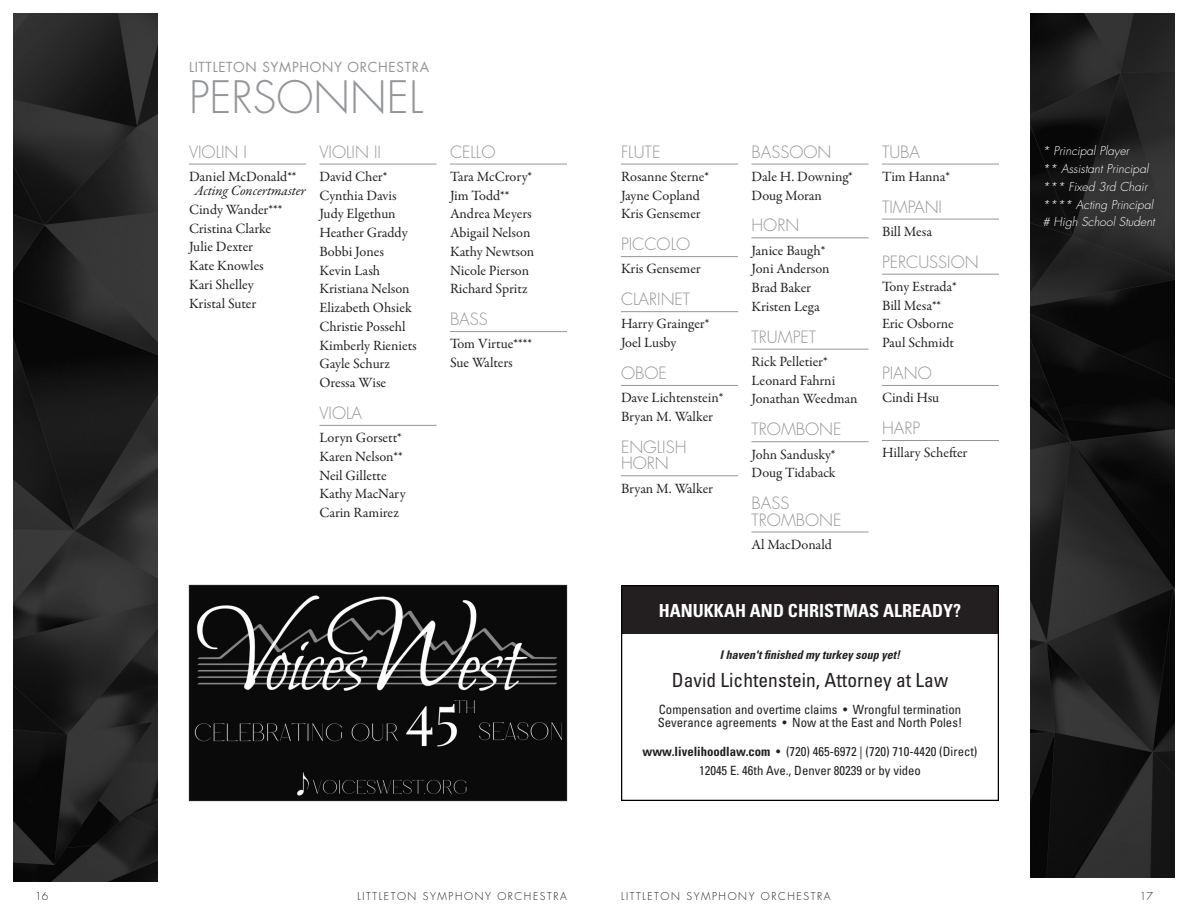
<style>
.page{position:relative;width:1188px;height:918px;background:#fff}
.page>*{position:absolute;margin:0;border:0;box-sizing:border-box;transform-origin:0 0}
.t1{font:300 43.5px "Futura Std";color:#939598}
.t2{font:condensed 19.5px "Univers LT Std";color:#231f20}
.t3{font:700 condensed 18px "Univers LT Std";color:#fff}
.Instrument{font:300 16.5px/16.5px "Futura Std";color:#939598}
.Player{font:14.25px "Garamond Premr Pro";letter-spacing:-.005em;color:#231f20}
.Player-2{font:italic 14.25px/14.2px "Garamond Premr Pro";letter-spacing:-.005em;color:#231f20}
.t4{font:13.5px "Futura Std";letter-spacing:.05em;color:#939598}
.t5{font:condensed 12.75px/19.5px "Univers LT Std";color:#231f20;text-align:center}
.Body_Copy{font:italic 300 12px "Futura Std";color:#fff}
.t6{font:italic 700 condensed 12px "Univers LT Std";color:#231f20}
.t7{font:300 10.5px "Futura Std";letter-spacing:.15em;color:#231f20}
.s1{font-style:normal}
.s2{font-weight:700}
</style>
<div class="page">
<img style="left:14px;top:14px;width:144px;height:868px">
<img style="left:1030px;top:14px;width:144px;height:864px">
<hr style="left:189px;top:164px;width:117px;height:1px;background:#939598">
<hr style="left:320px;top:164px;width:116px;height:1px;background:#939598">
<hr style="left:320px;top:425px;width:116px;height:1px;background:#939598">
<hr style="left:450px;top:164px;width:117px;height:1px;background:#939598">
<hr style="left:450px;top:331px;width:117px;height:1px;background:#939598">
<hr style="left:621px;top:164px;width:117px;height:1px;background:#939598">
<hr style="left:621px;top:256px;width:117px;height:1px;background:#939598">
<hr style="left:621px;top:311px;width:117px;height:1px;background:#939598">
<hr style="left:621px;top:385px;width:117px;height:1px;background:#939598">
<hr style="left:621px;top:475px;width:117px;height:1px;background:#939598">
<hr style="left:752px;top:164px;width:116px;height:1px;background:#939598">
<hr style="left:752px;top:237px;width:116px;height:1px;background:#939598">
<hr style="left:752px;top:349px;width:116px;height:1px;background:#939598">
<hr style="left:752px;top:441px;width:116px;height:1px;background:#939598">
<hr style="left:752px;top:532px;width:116px;height:1px;background:#939598">
<hr style="left:882px;top:164px;width:117px;height:1px;background:#939598">
<hr style="left:882px;top:219px;width:117px;height:1px;background:#939598">
<hr style="left:882px;top:274px;width:117px;height:1px;background:#939598">
<hr style="left:882px;top:385px;width:117px;height:1px;background:#939598">
<hr style="left:882px;top:440px;width:117px;height:1px;background:#939598">
<div style="left:621px;top:585px;width:378px;height:48px;background:#231f20"></div>
<div style="left:621px;top:585px;width:378px;height:216px;border:1px solid #000"></div>
<img style="left:191px;top:587px;width:374px;height:212px">
<div style="left:189px;top:585px;width:378px;height:216px;border:1px solid #231f20"></div>
<p class="t4" style="left:189px;top:58px;width:242px">LITTLETON SYMPHONY ORCHESTRA</p>
<p class="t1" style="left:189px;top:70px;width:236px">PERSONNEL</p>
<p class="Instrument" style="left:189px;top:144px;width:60px">VIOLIN I</p>
<p class="Player-2" style="left:195px;top:170px;width:113px;text-indent:-6px"><span class="s1">Daniel McDonald**<br></span>Acting Concertmaster</p>
<p class="Player" style="left:189px;top:201px;width:95px">Cindy Wander***</p>
<p class="Player" style="left:189px;top:220px;width:84px">Cristina Clarke</p>
<p class="Player" style="left:189px;top:238px;width:66px">Julie Dexter</p>
<p class="Player" style="left:189px;top:257px;width:76px">Kate Knowles</p>
<p class="Player" style="left:189px;top:276px;width:66px">Kari Shelley</p>
<p class="Player" style="left:189px;top:295px;width:69px">Kristal Suter</p>
<p class="Instrument" style="left:320px;top:144px;width:63px">VIOLIN II</p>
<p class="Player" style="left:320px;top:168px;width:69px">David Cher*</p>
<p class="Player" style="left:320px;top:187px;width:79px">Cynthia Davis</p>
<p class="Player" style="left:320px;top:205px;width:78px">Judy Elgethun</p>
<p class="Player" style="left:320px;top:224px;width:90px">Heather Graddy</p>
<p class="Player" style="left:320px;top:243px;width:66px">Bobbi Jones</p>
<p class="Player" style="left:320px;top:262px;width:62px">Kevin Lash</p>
<p class="Player" style="left:320px;top:280px;width:92px">Kristiana Nelson</p>
<p class="Player" style="left:320px;top:299px;width:94px">Elizabeth Ohsiek</p>
<p class="Player" style="left:320px;top:318px;width:88px">Christie Possehl</p>
<p class="Player" style="left:320px;top:337px;width:99px">Kimberly Rieniets</p>
<p class="Player" style="left:320px;top:355px;width:72px">Gayle Schurz</p>
<p class="Player" style="left:320px;top:374px;width:68px">Oressa Wise</p>
<p class="Instrument" style="left:320px;top:405px;width:44px">VIOLA</p>
<p class="Player" style="left:320px;top:429px;width:84px">Loryn Gorsett*</p>
<p class="Player" style="left:320px;top:448px;width:85px">Karen Nelson**</p>
<p class="Player" style="left:320px;top:467px;width:69px">Neil Gillette</p>
<p class="Player" style="left:320px;top:485px;width:88px">Kathy MacNary</p>
<p class="Player" style="left:320px;top:504px;width:81px">Carin Ramirez</p>
<p class="Instrument" style="left:450px;top:144px;width:47px">CELLO</p>
<p class="Player" style="left:450px;top:168px;width:84px">Tara McCrory*</p>
<p class="Player" style="left:450px;top:187px;width:61px">Jim Todd**</p>
<p class="Player" style="left:450px;top:205px;width:83px">Andrea Meyers</p>
<p class="Player" style="left:450px;top:224px;width:82px">Abigail Nelson</p>
<p class="Player" style="left:450px;top:243px;width:86px">Kathy Newtson</p>
<p class="Player" style="left:450px;top:262px;width:81px">Nicole Pierson</p>
<p class="Player" style="left:450px;top:280px;width:79px">Richard Spritz</p>
<p class="Instrument" style="left:450px;top:311px;width:39px">BASS</p>
<p class="Player" style="left:450px;top:335px;width:84px">Tom Virtue****</p>
<p class="Player" style="left:450px;top:354px;width:64px">Sue Walters</p>
<p class="Instrument" style="left:621px;top:144px;width:41px">FLUTE</p>
<p class="Player" style="left:621px;top:168px;width:90px">Rosanne Sterne*</p>
<p class="Player" style="left:621px;top:187px;width:81px">Jayne Copland</p>
<p class="Player" style="left:621px;top:205px;width:81px">Kris Gensemer</p>
<p class="Instrument" style="left:621px;top:236px;width:71px">PICCOLO</p>
<p class="Player" style="left:621px;top:260px;width:81px">Kris Gensemer</p>
<p class="Instrument" style="left:621px;top:291px;width:71px">CLARINET</p>
<p class="Player" style="left:621px;top:315px;width:90px">Harry Grainger*</p>
<p class="Player" style="left:621px;top:334px;width:57px">Joel Lusby</p>
<p class="Instrument" style="left:621px;top:365px;width:47px">OBOE</p>
<p class="Player" style="left:621px;top:389px;width:104px">Dave Lichtenstein*</p>
<p class="Player" style="left:621px;top:408px;width:93px">Bryan M. Walker</p>
<p class="Instrument" style="left:621px;top:439px;width:67px">ENGLISH<br>HORN</p>
<p class="Player" style="left:621px;top:479px;width:93px">Bryan M. Walker</p>
<p class="Instrument" style="left:752px;top:144px;width:81px">BASSOON</p>
<p class="Player" style="left:752px;top:168px;width:103px">Dale H. Downing*</p>
<p class="Player" style="left:752px;top:187px;width:72px">Doug Moran</p>
<p class="Instrument" style="left:752px;top:218px;width:49px">HORN</p>
<p class="Player" style="left:752px;top:242px;width:75px">Janice Baugh*</p>
<p class="Player" style="left:752px;top:260px;width:80px">Joni Anderson</p>
<p class="Player" style="left:752px;top:279px;width:61px">Brad Baker</p>
<p class="Player" style="left:752px;top:298px;width:70px">Kristen Lega</p>
<p class="Instrument" style="left:752px;top:329px;width:66px">TRUMPET</p>
<p class="Player" style="left:752px;top:353px;width:78px">Rick Pelletier*</p>
<p class="Player" style="left:752px;top:372px;width:85px">Leonard Fahrni</p>
<p class="Player" style="left:752px;top:390px;width:108px">Jonathan Weedman</p>
<p class="Instrument" style="left:752px;top:421px;width:92px">TROMBONE</p>
<p class="Player" style="left:752px;top:445px;width:86px">John Sandusky*</p>
<p class="Player" style="left:752px;top:464px;width:86px">Doug Tidaback</p>
<p class="Instrument" style="left:752px;top:495px;width:92px">BASS<br>TROMBONE</p>
<p class="Player" style="left:752px;top:536px;width:82px">Al MacDonald</p>
<p class="Instrument" style="left:882px;top:144px;width:40px">TUBA</p>
<p class="Player" style="left:882px;top:168px;width:70px">Tim Hanna*</p>
<p class="Instrument" style="left:882px;top:199px;width:62px">TIMPANI</p>
<p class="Player" style="left:882px;top:223px;width:52px">Bill Mesa</p>
<p class="Instrument" style="left:882px;top:254px;width:98px">PERCUSSION</p>
<p class="Player" style="left:882px;top:278px;width:76px">Tony Estrada*</p>
<p class="Player" style="left:882px;top:297px;width:61px">Bill Mesa**</p>
<p class="Player" style="left:882px;top:315px;width:73px">Eric Osborne</p>
<p class="Player" style="left:882px;top:334px;width:74px">Paul Schmidt</p>
<p class="Instrument" style="left:882px;top:365px;width:51px">PIANO</p>
<p class="Player" style="left:882px;top:389px;width:59px">Cindi Hsu</p>
<p class="Instrument" style="left:882px;top:420px;width:40px">HARP</p>
<p class="Player" style="left:882px;top:444px;width:87px">Hillary Schefter</p>
<p class="t3" style="left:659px;top:599px;width:304px">HANUKKAH AND CHRISTMAS ALREADY?</p>
<p class="t6" style="left:720px;top:648px;width:182px">I haven't finished my turkey soup yet!</p>
<p class="t2" style="left:672px;top:668px;width:278px">David Lichtenstein, Attorney at Law</p>
<p class="t5" style="left:659px;top:699px;width:304px">Compensation and overtime claims • Wrongful termination</p>
<p class="t5" style="left:658px;top:713px;width:306px">Severance agreements • Now at the East and North Poles!</p>
<p class="t5" style="left:642px;top:741px;width:337px"><span class="s2">www.livelihoodlaw.com</span> • (720) 465-6972 | (720) 710-4420 (Direct)<br>12045 E. 46th Ave., Denver 80239 or by video</p>
<p class="Body_Copy" style="left:1042px;top:144px;width:88px">* Principal Player</p>
<p class="Body_Copy" style="left:1042px;top:161px;width:107px">** Assistant Principal</p>
<p class="Body_Copy" style="left:1042px;top:179px;width:106px">*** Fixed 3rd Chair</p>
<p class="Body_Copy" style="left:1042px;top:197px;width:112px">**** Acting Principal</p>
<p class="Body_Copy" style="left:1042px;top:215px;width:114px"># High School Student</p>
<p class="t7" style="left:35px;top:889px;width:15px">16</p>
<p class="t7" style="left:357px;top:889px;width:211px">LITTLETON SYMPHONY ORCHESTRA</p>
<p class="t7" style="left:621px;top:889px;width:211px">LITTLETON SYMPHONY ORCHESTRA</p>
<p class="t7" style="left:1140px;top:889px;width:15px">17</p>
</div>
